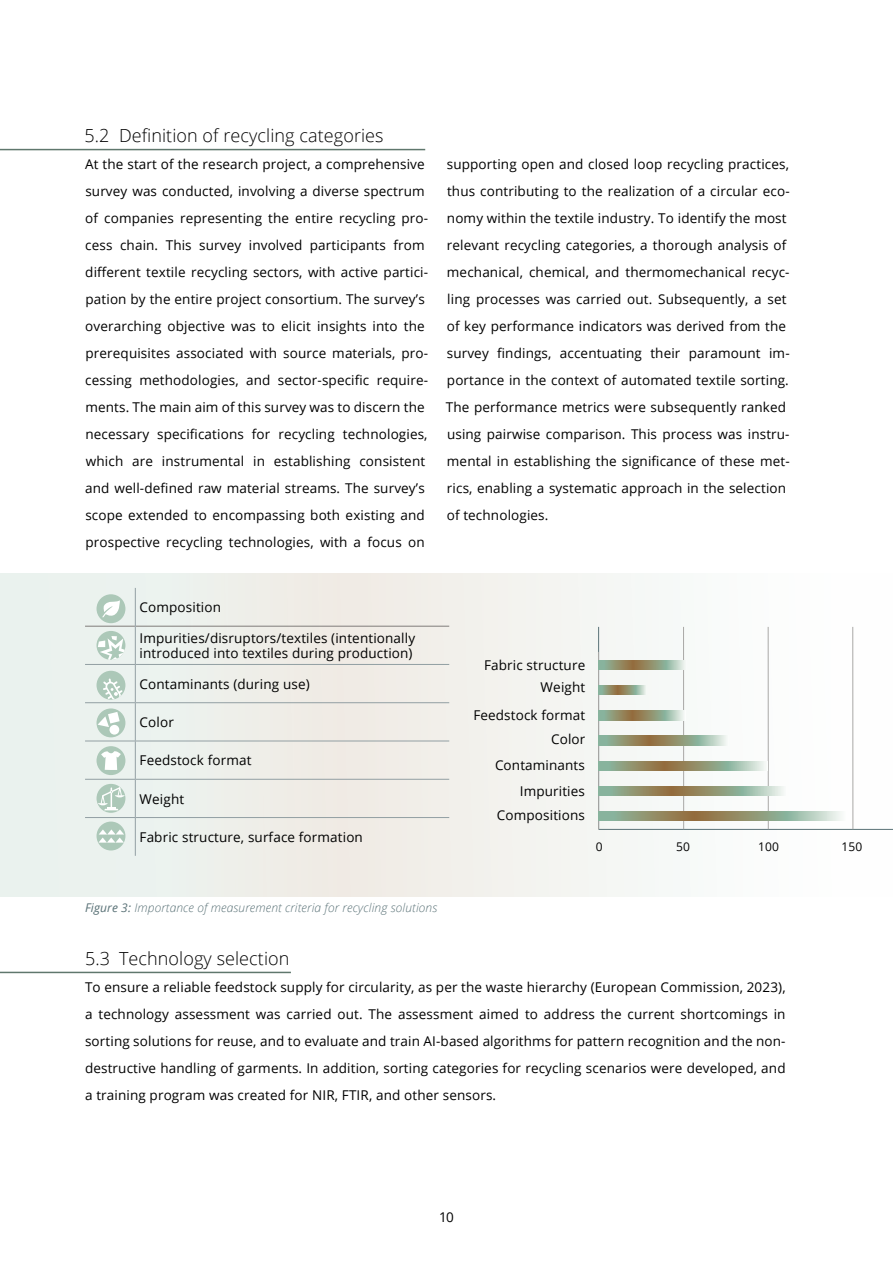
<style>
.page{position:relative;width:893px;height:1263px;background:#fff}
.page>*{position:absolute;margin:0;border:0;box-sizing:border-box;transform-origin:0 0}
.t1{font:300 18px "Open Sans";letter-spacing:.005em;color:#000}
.t2{font:13.5px/27px "Open Sans";letter-spacing:.01em;color:#000}
.t3{font:italic 300 12px "Open Sans";letter-spacing:.01em;color:#5a7277}
.t4{font:12px "Open Sans";letter-spacing:.01em;color:#000}
.s1{font-weight:400}
</style>
<div class="page">
<hr style="left:0;top:149px;width:425px;height:1px;background:#5f776d">
<div style="left:0;top:573px;width:893px;height:323px;background:linear-gradient(to right,#e8ece6,#fcfbfa)"></div>
<hr style="left:85px;top:626px;width:50px;height:1px;background:#807c7a">
<hr style="left:136px;top:626px;width:313px;height:1px;background:#807c7a">
<hr style="left:135px;top:588px;width:1px;height:38px;background:#929fa3">
<hr style="left:135px;top:626px;width:1px;height:38px;background:#929fa3">
<hr style="left:135px;top:665px;width:1px;height:37px;background:#929fa3">
<hr style="left:135px;top:703px;width:1px;height:38px;background:#929fa3">
<hr style="left:135px;top:741px;width:1px;height:38px;background:#929fa3">
<hr style="left:135px;top:780px;width:1px;height:37px;background:#929fa3">
<hr style="left:135px;top:818px;width:1px;height:38px;background:#929fa3">
<hr style="left:85px;top:664px;width:50px;height:1px;background:#929fa3">
<hr style="left:135px;top:664px;width:314px;height:1px;background:#929fa3">
<hr style="left:85px;top:702px;width:50px;height:1px;background:#929fa3">
<hr style="left:135px;top:702px;width:314px;height:1px;background:#929fa3">
<hr style="left:85px;top:741px;width:50px;height:1px;background:#929fa3">
<hr style="left:135px;top:741px;width:314px;height:1px;background:#929fa3">
<hr style="left:85px;top:779px;width:50px;height:1px;background:#929fa3">
<hr style="left:135px;top:779px;width:314px;height:1px;background:#929fa3">
<hr style="left:85px;top:817px;width:50px;height:1px;background:#929fa3">
<hr style="left:135px;top:817px;width:314px;height:1px;background:#929fa3">
<div style="left:97px;top:708px;width:28px;height:29px;background:#acc8b8;border-radius:50%"></div>
<div style="left:109px;top:725px;width:10px;height:10px;background:#fff;border-radius:50%"></div>
<svg style="left:98px;top:712px;width:22px;height:15px"></svg>
<div style="left:97px;top:594px;width:28px;height:29px;background:#acc8b8;border-radius:50%"></div>
<svg style="left:102px;top:600px;width:18px;height:17px"></svg>
<div style="left:97px;top:631px;width:28px;height:29px;background:#acc8b8;border-radius:50%"></div>
<svg style="left:98px;top:636px;width:27px;height:24px"></svg>
<div style="left:97px;top:821px;width:28px;height:29px;background:#acc8b8;border-radius:50%"></div>
<svg style="left:98px;top:829px;width:26px;height:14px"></svg>
<svg style="left:97px;top:784px;width:28px;height:29px"></svg>
<svg style="left:98px;top:784px;width:27px;height:26px"></svg>
<div style="left:97px;top:671px;width:28px;height:29px;background:#acc8b8;border-radius:50%"></div>
<svg style="left:103px;top:678px;width:21px;height:22px"></svg>
<div style="left:97px;top:746px;width:28px;height:29px;background:#acc8b8;border-radius:50%"></div>
<svg style="left:101px;top:751px;width:20px;height:19px"></svg>
<hr style="left:598px;top:627px;width:1px;height:202px;background:#5a7277">
<hr style="left:599px;top:829px;width:294px;height:1px;background:#5a7277">
<hr style="left:598px;top:652px;width:1px;height:177px;background:#a9a8a6">
<hr style="left:683px;top:627px;width:1px;height:202px;background:#a9a8a6">
<hr style="left:768px;top:627px;width:1px;height:202px;background:#a9a8a6">
<hr style="left:852px;top:627px;width:1px;height:202px;background:#a9a8a6">
<svg style="left:599px;top:660px;width:88px;height:9px"></svg>
<svg style="left:599px;top:711px;width:86px;height:9px"></svg>
<svg style="left:599px;top:736px;width:130px;height:9px"></svg>
<svg style="left:599px;top:761px;width:169px;height:9px;background:#9ca183"></svg>
<svg style="left:599px;top:786px;width:188px;height:10px;background:#9ca283"></svg>
<svg style="left:599px;top:811px;width:246px;height:10px;background:#9ca183"></svg>
<svg style="left:599px;top:685px;width:48px;height:10px"></svg>
<hr style="left:0;top:972px;width:291px;height:1px;background:#5f776d">
<h1 class="t1" style="left:85px;top:123px;width:301px">5.2 Definition of recycling categories</h1>
<p class="t2" style="left:85px;top:150px;width:345px">At the start of the research project, a comprehensive survey was conducted, involving a diverse spectrum of companies representing the entire recycling pro&shy;cess chain. This survey involved participants from different textile recycling sectors, with active partici&shy;pation by the entire project consortium. The survey’s overarching objective was to elicit insights into the prerequisites associated with source materials, pro&shy;cessing methodologies, and sector-specific require&shy;ments. The main aim of this survey was to discern the necessary specifications for recycling technologies, which are instrumental in establishing consistent and well-defined raw material streams. The survey’s scope extended to encompassing both existing and prospective recycling technologies, with a focus on</p>
<p class="t2" style="left:446px;top:150px;width:345px">supporting open and closed loop recycling practices, thus contributing to the realization of a circular eco&shy;nomy within the textile industry. To identify the most relevant recycling categories, a thorough analysis of mechanical, chemical, and thermomechanical recyc&shy;ling processes was carried out. Subsequently, a set of key performance indicators was derived from the survey findings, accentuating their paramount im&shy;portance in the context of automated textile sorting.<br>The performance metrics were subsequently ranked using pairwise comparison. This process was instru&shy;mental in establishing the significance of these met&shy;rics, enabling a systematic approach in the selection of technologies.</p>
<p class="t2" style="left:140px;top:593px;width:83px">Composition</p>
<p class="t2" style="left:140px;top:630px;width:277px;line-height:15px">Impurities/disruptors/textiles (intentionally introduced into textiles during production)</p>
<p class="t2" style="left:140px;top:670px;width:172px">Contaminants (during use)</p>
<p class="t2" style="left:140px;top:708px;width:36px">Color</p>
<p class="t2" style="left:140px;top:746px;width:113px">Feedstock format</p>
<p class="t2" style="left:140px;top:785px;width:46px">Weight</p>
<p class="t2" style="left:140px;top:823px;width:225px">Fabric structure, surface formation</p>
<p class="t2" style="left:484px;top:653px;width:103px;line-height:22.4px;text-align:right">Fabric structure<br>Weight</p>
<p class="t2" style="left:473px;top:702px;width:114px;line-height:24.3px;text-align:right">Feedstock format<br>Color</p>
<p class="t2" style="left:495px;top:751px;width:91px;line-height:26px;text-align:right">Contaminants<br>Impurities</p>
<p class="t2" style="left:497px;top:801px;width:90px">Compositions</p>
<p class="t4" style="left:596px;top:838px;width:8px">0</p>
<p class="t4" style="left:676px;top:838px;width:15px">50</p>
<p class="t4" style="left:758px;top:838px;width:22px">100</p>
<p class="t4" style="left:841px;top:838px;width:22px">150</p>
<p class="t3" style="left:85px;top:899px;width:354px"><span class="s1">Figure 3:</span> Importance of measurement criteria for recycling solutions</p>
<h1 class="t1" style="left:85px;top:946px;width:206px">5.3 Technology selection</h1>
<p class="t2" style="left:85px;top:974px;width:702px;text-align:justify">To ensure a reliable feedstock supply for circularity, as per the waste hierarchy (European Commission, 2023), a technology assessment was carried out. The assessment aimed to address the current shortcomings in sorting solutions for reuse, and to evaluate and train AI-based algorithms for pattern recognition and the non&shy;destructive handling of garments. In addition, sorting categories for recycling scenarios were developed, and a training program was created for NIR, FTIR, and other sensors.</p>
<p class="t2" style="left:439px;top:1203px;width:16px">10</p>
</div>
